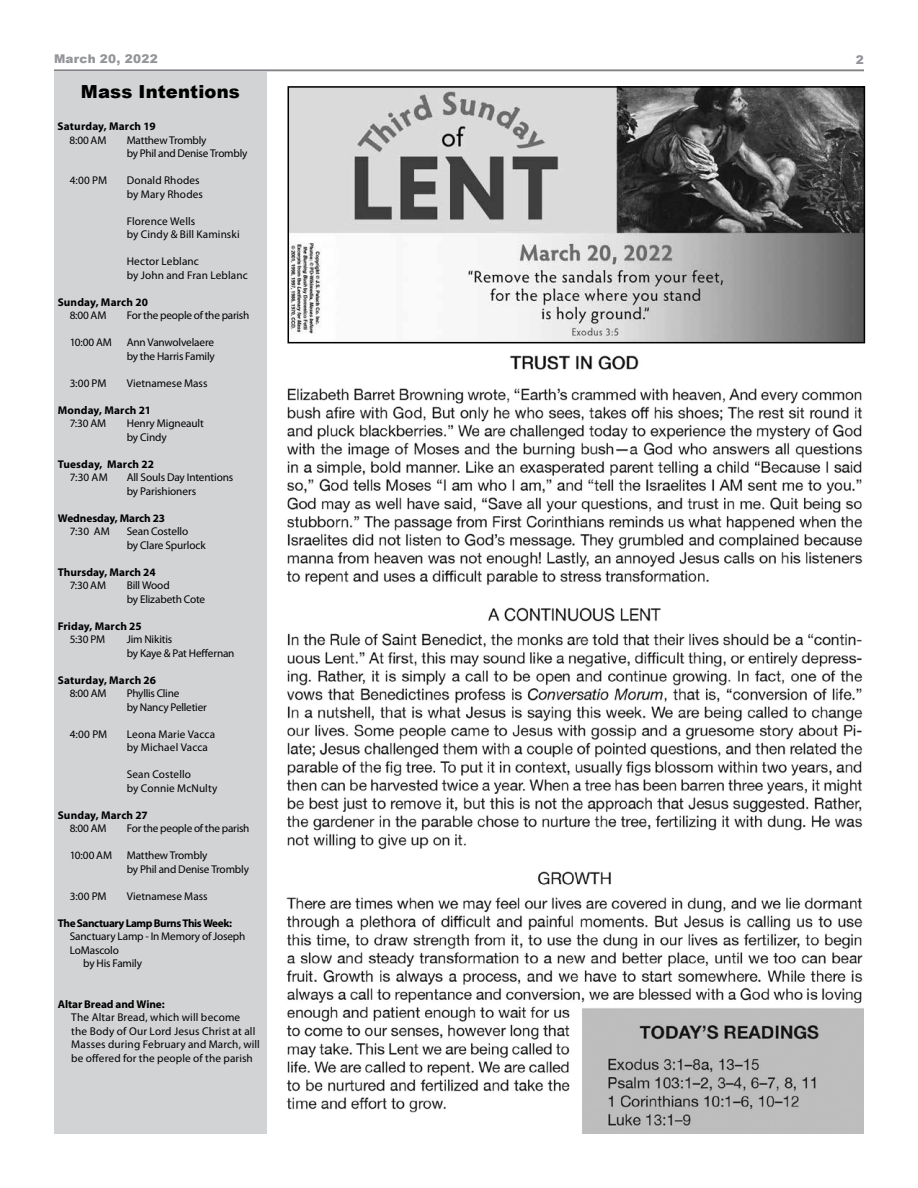
<style>
.page{position:relative;width:918px;height:1188px;background:#fff}
.page>*{position:absolute;margin:0;border:0;box-sizing:border-box;transform-origin:0 0}
.t1{font:900 18px "Arial";letter-spacing:.01em;color:#000}
.t2{font:900 12px "Arial";letter-spacing:.025em;color:#939598}
.t3{font:11.25px/13.5px "Myriad Pro";letter-spacing:-.005em;color:#000}
.t4{font:700 11.25px "Myriad Pro";letter-spacing:.005em;color:#000}
.t5{font:11.25px/13.8px "Myriad Pro";letter-spacing:.015em;color:#000}
.t6{font:700 11.25px "Myriad Pro";letter-spacing:-.035em;color:#000}
</style>
<div class="page">
<hr style="left:54px;top:70px;width:810px;height:1px;background:#808285">
<div style="left:54px;top:71px;width:213px;height:1063px;background:#d1d3d4"></div>
<img style="left:286px;top:355px;width:578px;height:779px">
<img style="left:291px;top:89px;width:571px;height:251px">
<div style="left:288px;top:86px;width:577px;height:257px;border:2px solid #000"></div>
<p class="t2" style="left:54px;top:50px;width:105px">March 20, 2022</p>
<h1 class="t1" style="left:81px;top:78px;width:160px">Mass Intentions</h1>
<p class="t4" style="left:58px;top:119px;width:99px">Saturday, March 19</p>
<p class="t3" style="left:70px;top:133px;width:38px">8:00 AM</p>
<p class="t3" style="left:127px;top:133px;width:122px">Matthew Trombly<br>by Phil and Denise Trombly</p>
<p class="t3" style="left:70px;top:173px;width:39px">4:00 PM</p>
<p class="t3" style="left:127px;top:173px;width:78px">Donald Rhodes by Mary Rhodes</p>
<p class="t3" style="left:127px;top:214px;width:114px">Florence Wells<br>by Cindy &amp; Bill Kaminski</p>
<p class="t3" style="left:127px;top:254px;width:123px">Hector Leblanc<br>by John and Fran Leblanc</p>
<p class="t4" style="left:58px;top:294px;width:92px">Sunday, March 20</p>
<p class="t3" style="left:70px;top:308px;width:38px">8:00 AM</p>
<p class="t3" style="left:127px;top:308px;width:124px">For the people of the parish</p>
<p class="t3" style="left:70px;top:335px;width:44px">10:00 AM</p>
<p class="t3" style="left:127px;top:335px;width:90px">Ann Vanwolvelaere by the Harris Family</p>
<p class="t3" style="left:70px;top:376px;width:38px">3:00 PM</p>
<p class="t3" style="left:127px;top:376px;width:82px">Vietnamese Mass</p>
<p class="t4" style="left:58px;top:402px;width:95px">Monday, March 21</p>
<p class="t3" style="left:70px;top:416px;width:38px">7:30 AM</p>
<p class="t3" style="left:127px;top:416px;width:79px">Henry Migneault by Cindy</p>
<p class="t4" style="left:58px;top:456px;width:98px">Tuesday, March 22</p>
<p class="t3" style="left:70px;top:470px;width:40px">7:30 AM</p>
<p class="t3" style="left:127px;top:470px;width:108px">All Souls Day Intentions by Parishioners</p>
<p class="t4" style="left:58px;top:510px;width:109px">Wednesday, March 23</p>
<p class="t3" style="left:70px;top:524px;width:42px">7:30 AM</p>
<p class="t3" style="left:127px;top:524px;width:81px">Sean Costello<br>by Clare Spurlock</p>
<p class="t4" style="left:58px;top:564px;width:99px">Thursday, March 24</p>
<p class="t3" style="left:70px;top:578px;width:38px">7:30 AM</p>
<p class="t3" style="left:127px;top:578px;width:80px">Bill Wood<br>by Elizabeth Cote</p>
<p class="t4" style="left:58px;top:618px;width:86px">Friday, March 25</p>
<p class="t3" style="left:70px;top:632px;width:37px">5:30 PM</p>
<p class="t3" style="left:127px;top:632px;width:109px">Jim Nikitis<br>by Kaye &amp; Pat Heffernan</p>
<p class="t4" style="left:58px;top:672px;width:100px">Saturday, March 26</p>
<p class="t3" style="left:70px;top:686px;width:38px">8:00 AM</p>
<p class="t3" style="left:127px;top:686px;width:82px">Phyllis Cline<br>by Nancy Pelletier</p>
<p class="t3" style="left:70px;top:727px;width:39px">4:00 PM</p>
<p class="t3" style="left:127px;top:727px;width:90px">Leona Marie Vacca by Michael Vacca</p>
<p class="t3" style="left:127px;top:767px;width:92px">Sean Costello<br>by Connie McNulty</p>
<p class="t4" style="left:58px;top:807px;width:92px">Sunday, March 27</p>
<p class="t3" style="left:70px;top:821px;width:38px">8:00 AM</p>
<p class="t3" style="left:127px;top:821px;width:124px">For the people of the parish</p>
<p class="t3" style="left:70px;top:848px;width:44px">10:00 AM</p>
<p class="t3" style="left:127px;top:848px;width:124px">Matthew Trombly<br>by Phil and Denise Trombly</p>
<p class="t3" style="left:70px;top:889px;width:38px">3:00 PM</p>
<p class="t3" style="left:127px;top:889px;width:82px">Vietnamese Mass</p>
<p class="t6" style="left:58px;top:915px;width:176px">The Sanctuary Lamp Burns This Week:</p>
<p class="t3" style="left:70px;top:929px;width:177px">Sanctuary Lamp - In Memory of Joseph</p>
<p class="t3" style="left:70px;top:943px;width:51px">LoMascolo</p>
<p class="t3" style="left:83px;top:956px;width:60px">by His Family</p>
<p class="t4" style="left:58px;top:996px;width:108px">Altar Bread and Wine:</p>
<p class="t5" style="left:71px;top:1010px;width:190px">The Altar Bread, which will become<br>the Body of Our Lord Jesus Christ at all Masses during February and March, will be offered for the people of the parish</p>
<p class="t2" style="left:856px;top:51px;width:10px">2</p>
</div>
